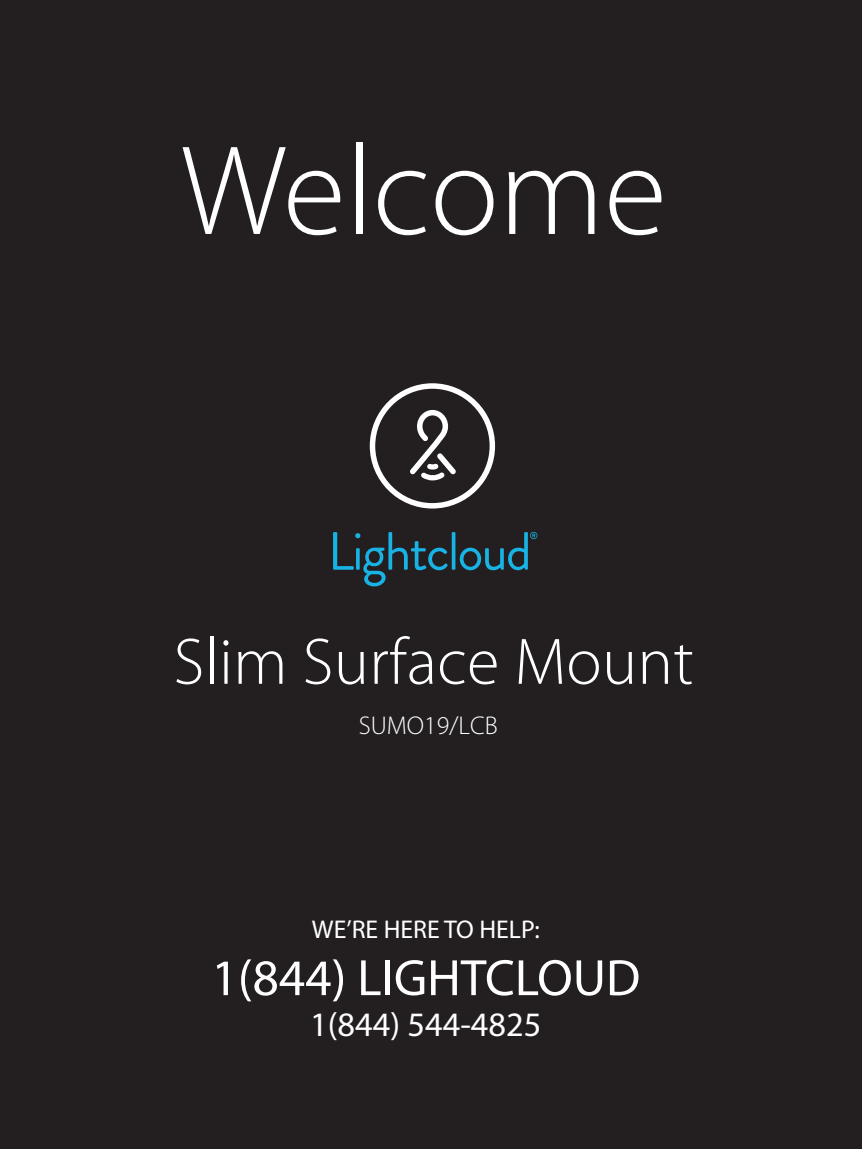
<style>
.page{position:relative;width:862px;height:1149px;background:#fff}
.page>*{position:absolute;margin:0;border:0;box-sizing:border-box;transform-origin:0 0}
.t1{font:300 128.7px "Myriad Pro";color:#fff}
.t2{font:300 66.15px "Myriad Pro";letter-spacing:.005em;color:#fff}
.t3{font:53.77px "Brandon Grotesque";letter-spacing:-.035em;color:#18b2e4}
.t4{font:51.52px "Myriad Pro";color:#fff}
.t5{font:34.2px "Myriad Pro";color:#fff}
.t6{font:25.65px "Myriad Pro";color:#fff}
.t7{font:300 25.65px "Myriad Pro";color:#fff}
</style>
<div class="page">
<div style="left:0;top:0;width:861px;height:1148px;background:#231f20"></div>
<svg style="left:369px;top:383px;width:126px;height:125px"></svg>
<svg style="left:530px;top:531px;width:7px;height:8px"></svg>
<h1 class="t1" style="left:180px;top:120px;width:487px">Welcome</h1>
<p class="t3" style="left:327px;top:514px;width:205px">Lightcloud</p>
<p class="t2" style="left:173px;top:625px;width:521px">Slim Surface Mount</p>
<p class="t7" style="left:358px;top:711px;width:140px">SUMO19/LCB</p>
<p class="t6" style="left:312px;top:914px;width:229px">WE’RE HERE TO HELP:</p>
<p class="t4" style="left:211px;top:949px;width:430px">1(844) LIGHTCLOUD</p>
<p class="t5" style="left:310px;top:1005px;width:232px">1(844) 544-4825</p>
</div>
